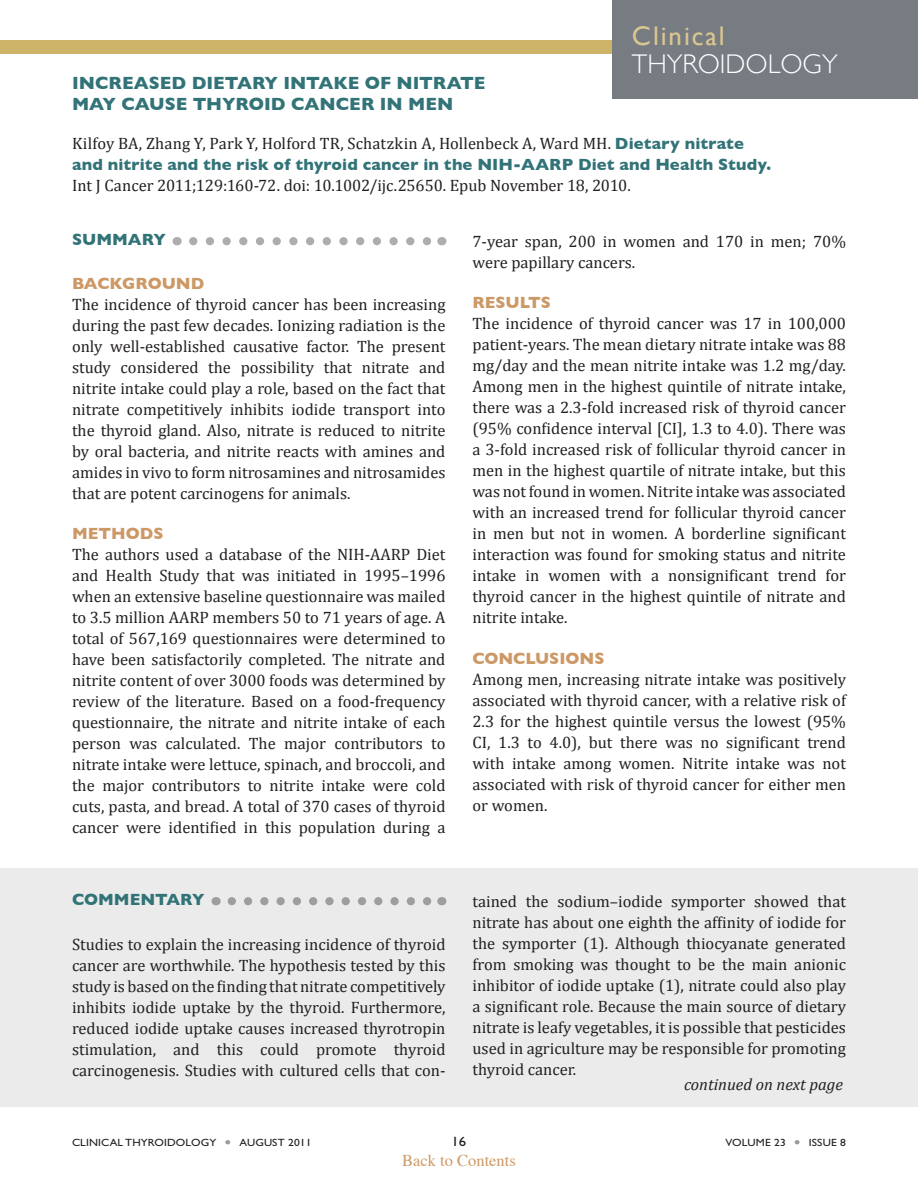
<style>
.page{position:relative;width:918px;height:1188px;background:#fff}
.page>*{position:absolute;margin:0;border:0;box-sizing:border-box;transform-origin:0 0}
.t1{font:300 27px/28.5px "Gill Sans";color:#fff}
.Topic_Header{font:700 18px/21.6px "Gill Sans";color:#327378}
.body_summary{font:16.5px/21px "Cambria";color:#231f20;text-align:justify}
.Full_reference{font:16.5px/21px "Cambria";letter-spacing:-.005em;color:#231f20}
.Body_Head_2{font:700 16.5px "Gill Sans";color:#c96}
.body_summary-2{font:italic 16.5px "Cambria";color:#231f20}
.t2{font:16.5px "Times";color:#c96}
.Commentary{font:700 16.5px "Gill Sans";color:#327378}
.summary{font:700 16.5px "Gill Sans";color:#327378}
.t3{font:13.5px "Gill Sans Std";color:#231f20;scale:1.1 1}
.t4{font:10.5px "Gill Sans Std";letter-spacing:.01em;color:#231f20;scale:1.1 1}
.s1{font-weight:400;color:#dac78f}
.s2{font-family:"Gill Sans";font-weight:700;color:#327378}
.s3{color:#999}
</style>
<div class="page">
<div style="left:0;top:868px;width:918px;height:239px;background:#ebebeb"></div>
<svg style="left:232px;top:897px;width:200px;height:8px"></svg>
<svg style="left:193px;top:237px;width:238px;height:8px"></svg>
<div style="left:0;top:40px;width:846px;height:14px;background:#cdb469"></div>
<div style="left:612px;top:0;width:306px;height:99px;background:#777b82"></div>
<p class="t1" style="left:632px;top:21px;width:207px"><span class="s1">Clinical<br></span>THYROIDOLOGY</p>
<p class="Topic_Header" style="left:72px;top:72px;width:415px">INCREASED DIETARY INTAKE OF NITRATE<br>MAY CAUSE THYROID CANCER IN MEN</p>
<p class="Full_reference" style="left:72px;top:133px;width:699px">Kilfoy BA, Zhang Y, Park Y, Holford TR, Schatzkin A, Hollenbeck A, Ward MH. <span class="s2">Dietary nitrate and nitrite and the risk of thyroid cancer in the NIH-AARP Diet and Health Study.<br></span>Int J Cancer 2011;129:160-72. doi: 10.1002/ijc.25650. Epub November 18, 2010.</p>
<p class="summary" style="left:72px;top:230px;width:95px">SUMMARY</p>
<p class="Body_Head_2" style="left:72px;top:274px;width:134px">BACKGROUND</p>
<p class="body_summary" style="left:72px;top:294px;width:375px">The incidence of thyroid cancer has been increasing during the past few decades. Ionizing radiation is the only well-established causative factor. The present study considered the possibility that nitrate and nitrite intake could play a role, based on the fact that nitrate competitively inhibits iodide transport into the thyroid gland. Also, nitrate is reduced to nitrite by oral bacteria, and nitrite reacts with amines and amides in vivo to form nitrosamines and nitrosamides that are potent carcinogens for animals.</p>
<p class="Body_Head_2" style="left:72px;top:524px;width:93px">METHODS</p>
<p class="body_summary" style="left:72px;top:544px;width:375px">The authors used a database of the NIH-AARP Diet and Health Study that was initiated in 1995–1996 when an extensive baseline questionnaire was mailed to 3.5 million AARP members 50 to 71 years of age. A total of 567,169 questionnaires were determined to have been satisfactorily completed. The nitrate and nitrite content of over 3000 foods was determined by review of the literature. Based on a food-frequency questionnaire, the nitrate and nitrite intake of each person was calculated. The major contributors to nitrate intake were lettuce, spinach, and broccoli, and the major contributors to nitrite intake were cold cuts, pasta, and bread. A total of 370 cases of thyroid cancer were identified in this population during a</p>
<p class="Commentary" style="left:72px;top:890px;width:134px">COMMENTARY</p>
<p class="body_summary" style="left:72px;top:934px;width:375px">Studies to explain the increasing incidence of thyroid cancer are worthwhile. The hypothesis tested by this study is based on the finding that nitrate competitively inhibits iodide uptake by the thyroid. Furthermore, reduced iodide uptake causes increased thyrotropin stimulation, and this could promote thyroid carcinogenesis. Studies with cultured cells that con-</p>
<p class="body_summary" style="left:472px;top:231px;width:375px">7-year span, 200 in women and 170 in men; 70% were papillary cancers.</p>
<p class="Body_Head_2" style="left:472px;top:293px;width:80px">RESULTS</p>
<p class="body_summary" style="left:472px;top:313px;width:375px">The incidence of thyroid cancer was 17 in 100,000 patient-years. The mean dietary nitrate intake was 88 mg/day and the mean nitrite intake was 1.2 mg/day.<br>Among men in the highest quintile of nitrate intake, there was a 2.3-fold increased risk of thyroid cancer (95% confidence interval [CI], 1.3 to 4.0). There was a 3-fold increased risk of follicular thyroid cancer in men in the highest quartile of nitrate intake, but this was not found in women. Nitrite intake was associated with an increased trend for follicular thyroid cancer in men but not in women. A borderline significant interaction was found for smoking status and nitrite intake in women with a nonsignificant trend for thyroid cancer in the highest quintile of nitrate and nitrite intake.</p>
<p class="Body_Head_2" style="left:472px;top:649px;width:133px">CONCLUSIONS</p>
<p class="body_summary" style="left:472px;top:669px;width:375px">Among men, increasing nitrate intake was positively associated with thyroid cancer, with a relative risk of 2.3 for the highest quintile versus the lowest (95% CI, 1.3 to 4.0), but there was no significant trend with intake among women. Nitrite intake was not associated with risk of thyroid cancer for either men or women.</p>
<p class="body_summary" style="left:472px;top:891px;width:375px">tained the sodium–iodide symporter showed that nitrate has about one eighth the affinity of iodide for the symporter (1). Although thiocyanate generated from smoking was thought to be the main anionic inhibitor of iodide uptake (1), nitrate could also play a significant role. Because the main source of dietary nitrate is leafy vegetables, it is possible that pesticides used in agriculture may be responsible for promoting thyroid cancer.</p>
<p class="body_summary-2" style="left:684px;top:1074px;width:160px">continued on next page</p>
<p class="t4" style="left:72px;top:1137px;width:219px">CLINICAL THYROIDOLOGY <span class="s3">●</span> AUGUST 2011</p>
<p class="t3" style="left:451px;top:1134px;width:15px">16</p>
<p class="t4" style="left:726px;top:1137px;width:111px">VOLUME 23 <span class="s3">●</span> ISSUE 8</p>
<p class="t2" style="left:402px;top:1145px;width:115px">Back to Contents</p>
</div>
